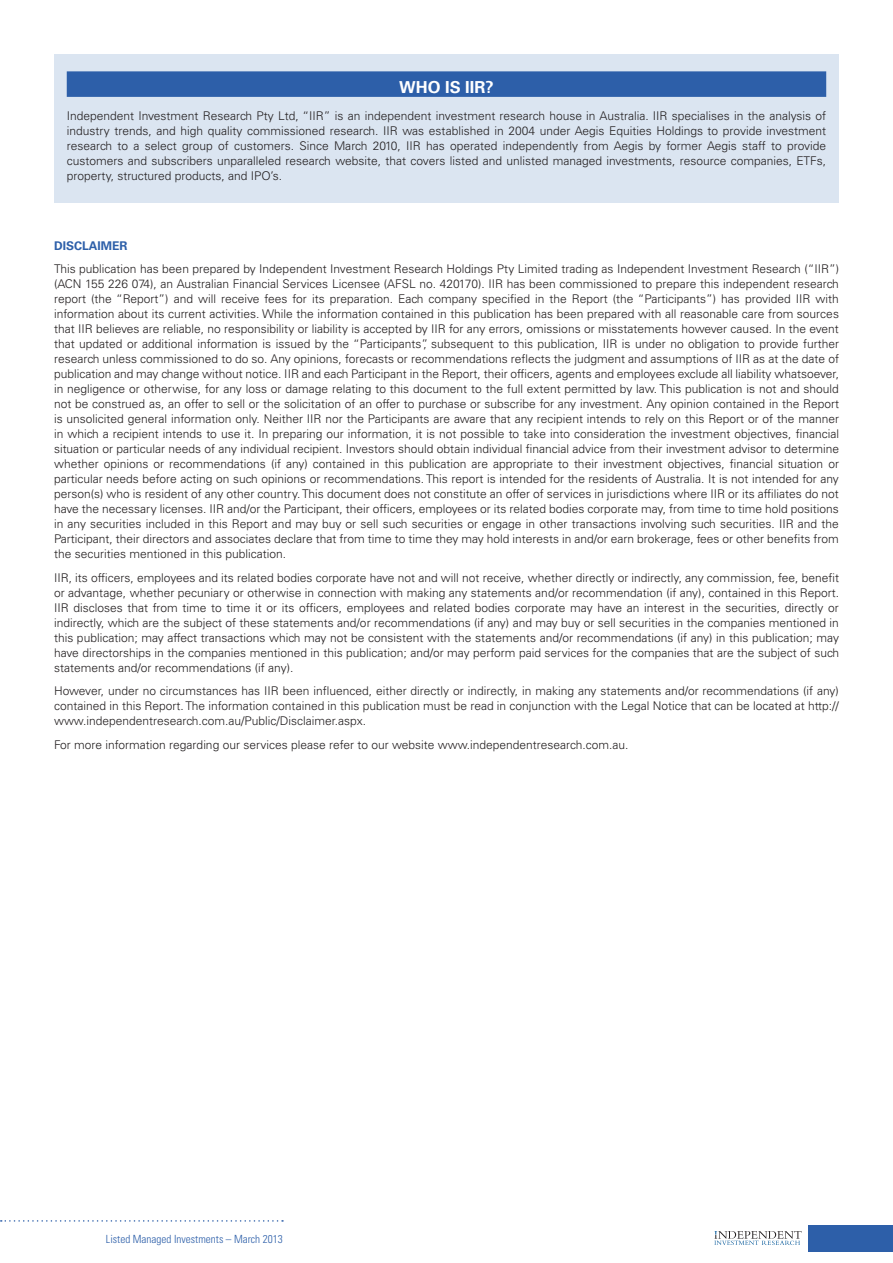
<style>
.page{position:relative;width:893px;height:1263px;background:#fff}
.page>*{position:absolute;margin:0;border:0;box-sizing:border-box;transform-origin:0 0}
.t1{font:700 16.5px "Univers LT Std";color:#fff}
.t2{font:300 12px/15px "Univers LT Std";color:#231f20;text-align:justify}
.t3{font:700 12px "Univers LT Std";color:#2d5fa9}
.t4{font:300 condensed 11.25px "Univers LT Std";color:#2d5fa9}
</style>
<div class="page">
<svg style="left:1px;top:1220px;width:282px;height:2px"></svg>
<div style="left:808px;top:1225px;width:85px;height:26px;background:#2d5fa9"></div>
<div style="left:54px;top:54px;width:785px;height:149px;background:#dbe5f1"></div>
<div style="left:67px;top:71px;width:759px;height:26px;background:#2d5fa9"></div>
<svg style="left:714px;top:1231px;width:88px;height:14px"></svg>
<h1 class="t1" style="left:399px;top:77px;width:96px">WHO IS IIR?</h1>
<p class="t2" style="left:67px;top:109px;width:761px">Independent Investment Research Pty Ltd, “IIR” is an independent investment research house in Australia. IIR specialises in the analysis of industry trends, and high quality commissioned research. IIR was established in 2004 under Aegis Equities Holdings to provide investment research to a select group of customers. Since March 2010, IIR has operated independently from Aegis by former Aegis staff to provide customers and subscribers unparalleled research website, that covers listed and unlisted managed investments, resource companies, ETFs, property, structured products, and IPO’s.</p>
<p class="t3" style="left:54px;top:239px;width:75px">DISCLAIMER</p>
<p class="t2" style="left:54px;top:262px;width:786px">This publication has been prepared by Independent Investment Research Holdings Pty Limited trading as Independent Investment Research (“IIR”) (ACN 155 226 074), an Australian Financial Services Licensee (AFSL no. 420170). IIR has been commissioned to prepare this independent research report (the “Report”) and will receive fees for its preparation. Each company specified in the Report (the “Participants”) has provided IIR with information about its current activities. While the information contained in this publication has been prepared with all reasonable care from sources that IIR believes are reliable, no responsibility or liability is accepted by IIR for any errors, omissions or misstatements however caused. In the event that updated or additional information is issued by the “Participants”, subsequent to this publication, IIR is under no obligation to provide further research unless commissioned to do so. Any opinions, forecasts or recommendations reflects the judgment and assumptions of IIR as at the date of publication and may change without notice. IIR and each Participant in the Report, their officers, agents and employees exclude all liability whatsoever, in negligence or otherwise, for any loss or damage relating to this document to the full extent permitted by law. This publication is not and should not be construed as, an offer to sell or the solicitation of an offer to purchase or subscribe for any investment. Any opinion contained in the Report is unsolicited general information only. Neither IIR nor the Participants are aware that any recipient intends to rely on this Report or of the manner in which a recipient intends to use it. In preparing our information, it is not possible to take into consideration the investment objectives, financial situation or particular needs of any individual recipient. Investors should obtain individual financial advice from their investment advisor to determine whether opinions or recommendations (if any) contained in this publication are appropriate to their investment objectives, financial situation or particular needs before acting on such opinions or recommendations. This report is intended for the residents of Australia. It is not intended for any person(s) who is resident of any other country. This document does not constitute an offer of services in jurisdictions where IIR or its affiliates do not have the necessary licenses. IIR and/or the Participant, their officers, employees or its related bodies corporate may, from time to time hold positions in any securities included in this Report and may buy or sell such securities or engage in other transactions involving such securities. IIR and the Participant, their directors and associates declare that from time to time they may hold interests in and/or earn brokerage, fees or other benefits from the securities mentioned in this publication.</p>
<p class="t2" style="left:54px;top:570px;width:787px">IIR, its officers, employees and its related bodies corporate have not and will not receive, whether directly or indirectly, any commission, fee, benefit or advantage, whether pecuniary or otherwise in connection with making any statements and/or recommendation (if any), contained in this Report.<br>IIR discloses that from time to time it or its officers, employees and related bodies corporate may have an interest in the securities, directly or indirectly, which are the subject of these statements and/or recommendations (if any) and may buy or sell securities in the companies mentioned in this publication; may affect transactions which may not be consistent with the statements and/or recommendations (if any) in this publication; may have directorships in the companies mentioned in this publication; and/or may perform paid services for the companies that are the subject of such statements and/or recommendations (if any).</p>
<p class="t2" style="left:54px;top:684px;width:786px">However, under no circumstances has IIR been influenced, either directly or indirectly, in making any statements and/or recommendations (if any) contained in this Report. The information contained in this publication must be read in conjunction with the Legal Notice that can be located at http:// www.independentresearch.com.au/Public/Disclaimer.aspx.</p>
<p class="t2" style="left:54px;top:737px;width:576px">For more information regarding our services please refer to our website www.independentresearch.com.au.</p>
<p class="t4" style="left:106px;top:1232px;width:178px">Listed Managed Investments – March 2013</p>
</div>
